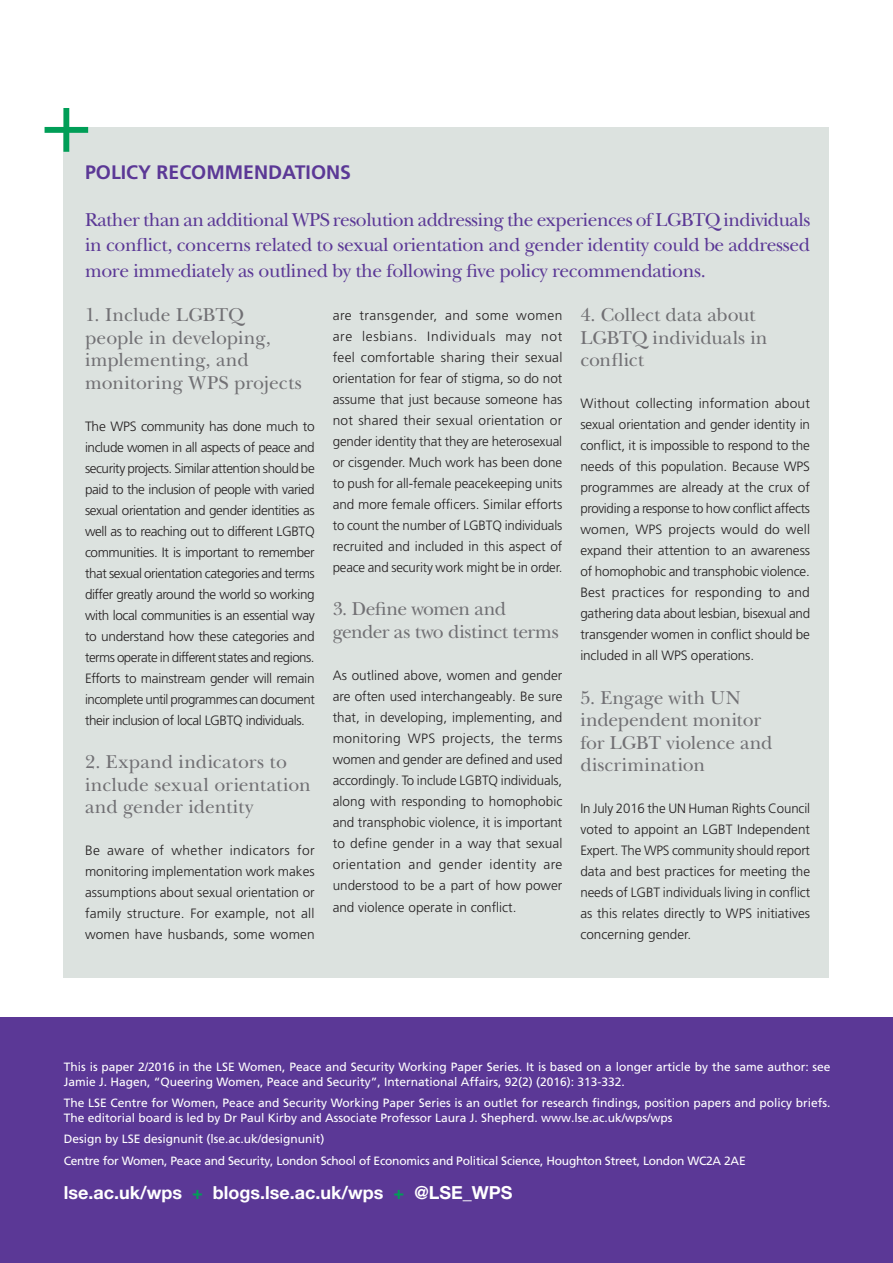
<style>
.page{position:relative;width:893px;height:1263px;background:#fff}
.page>*{position:absolute;margin:0;border:0;box-sizing:border-box;transform-origin:0 0}
.t1{font:86.55px "Helvetica Neue LT Pro";color:#009e57}
.DU_Sub_Sub_head{font:19.5px/22.5px "New Baskerville ITC Pro";letter-spacing:-.005em;color:#717074}
.DU_Normal{font:19.5px/25.5px "New Baskerville ITC Pro";letter-spacing:-.02em;color:#5b3896;text-align:justify}
.DU_Sub_Sub_head-2{font:19.5px/22.5px "New Baskerville ITC Pro";letter-spacing:-.03em;color:#717074}
.DU_SUBHEAD{font:700 19.5px "Frutiger LT Pro";color:#5b3896}
.t2{font:700 18px "Helvetica Neue LT Pro";color:#fff}
.DU_Normal-2{font:300 13.5px/21px "Frutiger LT Pro";color:#231f20;text-align:justify}
.DU_Normal-3{font:12px/15px "Frutiger LT Pro";color:#fff}
.DU_Normal-4{font:12px "Frutiger LT Pro";letter-spacing:-.02em;color:#fff}
.s1{color:#009e57}
</style>
<div class="page">
<div style="left:0;top:1017px;width:893px;height:246px;background:#5b3896"></div>
<div style="left:64px;top:128px;width:765px;height:850px;background:#dce2df"></div>
<p class="t1" style="left:40px;top:68px;width:53px">+</p>
<p class="DU_SUBHEAD" style="left:85px;top:161px;width:268px">POLICY RECOMMENDATIONS</p>
<p class="DU_Normal" style="left:85px;top:207px;width:727px">Rather than an additional WPS resolution addressing the experiences of LGBTQ individuals in conflict, concerns related to sexual orientation and gender identity could be addressed more immediately as outlined by the following five policy recommendations.</p>
<p class="DU_Sub_Sub_head" style="left:85px;top:304px;width:218px">1. Include LGBTQ people in developing, implementing, and monitoring WPS projects</p>
<p class="DU_Normal-2" style="left:85px;top:415px;width:231px">The WPS community has done much to include women in all aspects of peace and security projects. Similar attention should be paid to the inclusion of people with varied sexual orientation and gender identities as well as to reaching out to different LGBTQ communities. It is important to remember that sexual orientation categories and terms differ greatly around the world so working with local communities is an essential way to understand how these categories and terms operate in different states and regions.<br>Efforts to mainstream gender will remain incomplete until programmes can document their inclusion of local LGBTQ individuals.</p>
<p class="DU_Sub_Sub_head" style="left:85px;top:751px;width:227px">2. Expand indicators to include sexual orientation and gender identity</p>
<p class="DU_Normal-2" style="left:85px;top:840px;width:231px">Be aware of whether indicators for monitoring implementation work makes assumptions about sexual orientation or family structure. For example, not all women have husbands, some women</p>
<p class="DU_Sub_Sub_head" style="left:580px;top:304px;width:189px">4. Collect data about<br>LGBTQ individuals in conflict</p>
<p class="DU_Normal-2" style="left:580px;top:393px;width:231px">Without collecting information about sexual orientation and gender identity in conflict, it is impossible to respond to the needs of this population. Because WPS programmes are already at the crux of providing a response to how conflict affects women, WPS projects would do well expand their attention to an awareness of homophobic and transphobic violence.<br>Best practices for responding to and gathering data about lesbian, bisexual and transgender women in conflict should be included in all WPS operations.</p>
<p class="DU_Sub_Sub_head" style="left:580px;top:686px;width:194px">5. Engage with UN independent monitor for LGBT violence and discrimination</p>
<p class="DU_Normal-2" style="left:580px;top:798px;width:231px">In July 2016 the UN Human Rights Council voted to appoint an LGBT Independent Expert. The WPS community should report data and best practices for meeting the needs of LGBT individuals living in conflict as this relates directly to WPS initiatives concerning gender.</p>
<p class="DU_Normal-2" style="left:333px;top:304px;width:231px">are transgender, and some women are lesbians. Individuals may not feel comfortable sharing their sexual orientation for fear of stigma, so do not assume that just because someone has not shared their sexual orientation or gender identity that they are heterosexual or cisgender. Much work has been done to push for all-female peacekeeping units and more female officers. Similar efforts to count the number of LGBTQ individuals recruited and included in this aspect of peace and security work might be in order.</p>
<p class="DU_Sub_Sub_head-2" style="left:333px;top:598px;width:228px">3. Define women and gender as two distinct terms</p>
<p class="DU_Normal-2" style="left:333px;top:664px;width:231px">As outlined above, women and gender are often used interchangeably. Be sure that, in developing, implementing, and monitoring WPS projects, the terms women and gender are defined and used accordingly. To include LGBTQ individuals, along with responding to homophobic and transphobic violence, it is important to define gender in a way that sexual orientation and gender identity are understood to be a part of how power</p>
<p class="DU_Normal-2" style="left:333px;top:897px;width:185px">and violence operate in conflict.</p>
<p class="DU_Normal-3" style="left:64px;top:1059px;width:768px">This is paper 2/2016 in the LSE Women, Peace and Security Working Paper Series. It is based on a longer article by the same author: see<br>Jamie J. Hagen, “Queering Women, Peace and Security”, International Affairs, 92(2) (2016): 313-332.</p>
<p class="DU_Normal-3" style="left:64px;top:1095px;width:768px">The LSE Centre for Women, Peace and Security Working Paper Series is an outlet for research findings, position papers and policy briefs.<br>The editorial board is led by Dr Paul Kirby and Associate Professor Laura J. Shepherd. www.lse.ac.uk/wps/wps</p>
<p class="DU_Normal-3" style="left:64px;top:1132px;width:262px">Design by LSE designunit (lse.ac.uk/designunit)</p>
<p class="DU_Normal-4" style="left:64px;top:1153px;width:683px">Centre for Women, Peace and Security, London School of Economics and Political Science, Houghton Street, London WC2A 2AE</p>
<p class="t2" style="left:64px;top:1181px;width:450px">lse.ac.uk/wps <span class="s1">+</span> blogs.lse.ac.uk/wps <span class="s1">+</span> @LSE_WPS</p>
</div>
